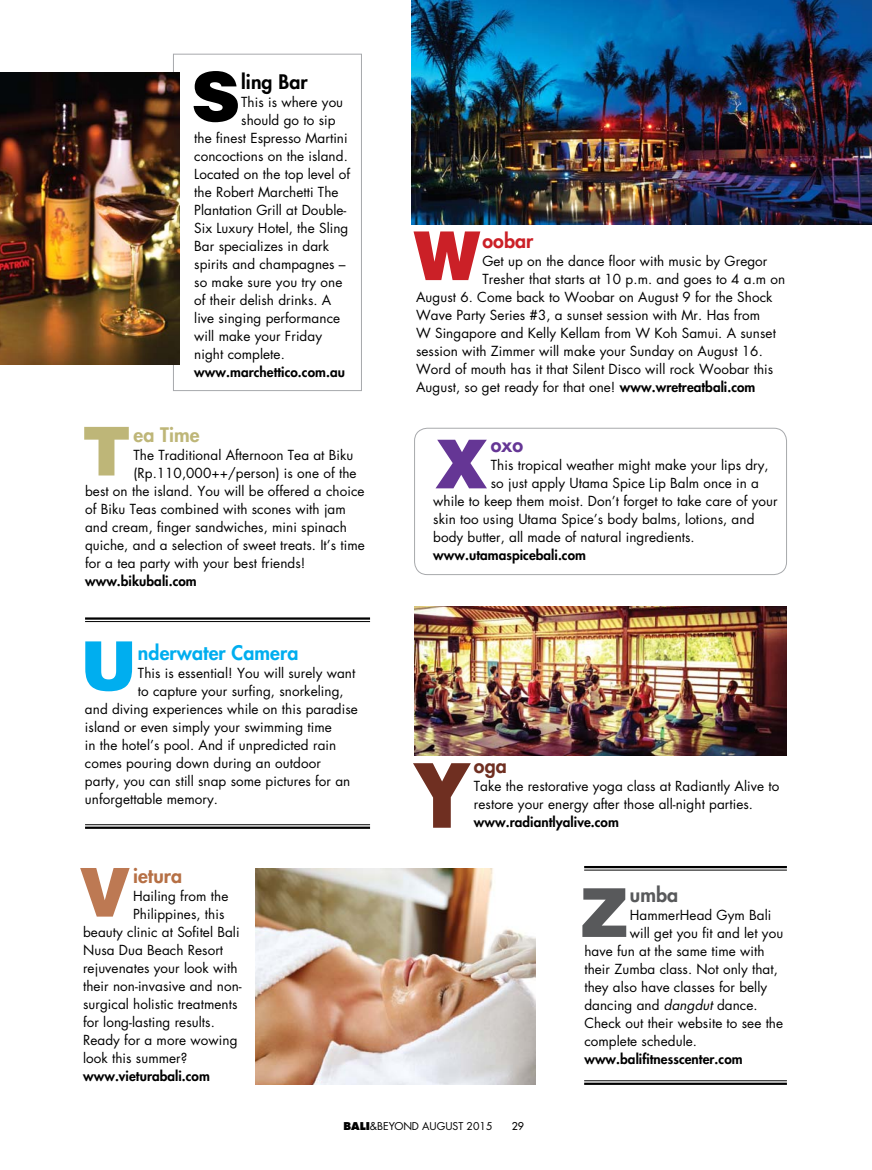
<style>
.page{position:relative;width:872px;height:1170px;background:#fff}
.page>*{position:absolute;margin:0;border:0;box-sizing:border-box;transform-origin:0 0}
.t1{font:900 67.5px "Helvetica LT";color:#000}
.t2{font:900 67.5px "Helvetica LT";color:#bd7953}
.t3{font:900 67.5px "Helvetica LT";color:#beb678}
.t4{font:900 67.5px "Helvetica LT";color:#58595b}
.t5{font:900 67.5px "Helvetica LT";color:#653695}
.t6{font:900 67.5px "Helvetica LT";color:#cb2027}
.t7{font:900 67.5px "Helvetica LT";color:#00aeef}
.t8{font:800 19.5px "Futura Std";letter-spacing:.005em;color:#00aeef}
.t9{font:800 19.5px "Futura Std";letter-spacing:.005em;color:#000}
.t10{font:800 19.5px "Futura Std";letter-spacing:.005em;color:#b67045}
.t11{font:800 19.5px "Futura Std";letter-spacing:.005em;color:#beb678}
.t12{font:800 19.5px "Futura Std";letter-spacing:.005em;color:#cb2027}
.t13{font:800 19.5px "Futura Std";color:#58595b}
.t14{font:800 19.5px "Futura Std";color:#653695}
.t15{font:800 19.5px "Futura Std";color:#6f2f21}
.t16{font:13.5px/18px "Futura Std";letter-spacing:.005em;color:#000}
.t17{font:800 13.5px "Futura Std";letter-spacing:.005em;color:#000}
.t18{font:10.5px "Futura Std";color:#000}
.t19{font:500 10.5px "Futura Std";color:#000}
.s1{font-weight:800}
.s2{font-style:italic}
</style>
<div class="page">
<div style="left:173px;top:54px;width:189px;height:337px;border:1px solid #a7a9ac"></div>
<img style="left:255px;top:868px;width:280px;height:216px">
<img style="left:0;top:72px;width:180px;height:292px">
<hr style="left:85px;top:617px;width:285px;height:2px;background:#000">
<hr style="left:85px;top:621px;width:285px;height:1px;background:#000">
<hr style="left:85px;top:826px;width:285px;height:2px;background:#000">
<hr style="left:85px;top:824px;width:285px;height:1px;background:#000">
<img style="left:412px;top:0;width:460px;height:224px">
<hr style="left:584px;top:865px;width:203px;height:3px;background:#000">
<hr style="left:584px;top:869px;width:203px;height:1px;background:#000">
<hr style="left:584px;top:1082px;width:203px;height:2px;background:#000">
<hr style="left:584px;top:1080px;width:203px;height:1px;background:#000">
<div style="left:414px;top:428px;width:373px;height:147px;border:1px solid #a7a9ac;border-radius:13px"></div>
<img style="left:414px;top:606px;width:373px;height:149px">
<svg style="left:413px;top:763px;width:58px;height:64px"></svg>
<h1 class="t1" style="left:191px;top:53px;width:50px">S</h1>
<h2 class="t9" style="left:241px;top:73px;width:68px">ling Bar</h2>
<p class="t16" style="left:241px;top:94px;width:103px">This is where you</p>
<p class="t16" style="left:241px;top:112px;width:96px">should go to sip</p>
<p class="t16" style="left:194px;top:130px;width:155px">the finest Espresso Martini</p>
<p class="t16" style="left:194px;top:148px;width:155px">concoctions on the island.</p>
<p class="t16" style="left:194px;top:166px;width:157px">Located on the top level of</p>
<p class="t16" style="left:194px;top:184px;width:146px">the Robert Marchetti The</p>
<p class="t16" style="left:194px;top:202px;width:154px">Plantation Grill at Double-</p>
<p class="t16" style="left:194px;top:220px;width:156px">Six Luxury Hotel, the Sling</p>
<p class="t16" style="left:194px;top:238px;width:136px">Bar specializes in dark</p>
<p class="t16" style="left:194px;top:256px;width:153px">spirits and champagnes –</p>
<p class="t16" style="left:194px;top:274px;width:150px">so make sure you try one</p>
<p class="t16" style="left:194px;top:292px;width:139px">of their delish drinks. A</p>
<p class="t16" style="left:194px;top:310px;width:147px">live singing performance</p>
<p class="t16" style="left:194px;top:328px;width:129px">will make your Friday</p>
<p class="t16" style="left:194px;top:346px;width:92px">night complete.</p>
<p class="t17" style="left:194px;top:366px;width:152px">www.marchettico.com.au</p>
<h1 class="t3" style="left:82px;top:407px;width:50px">T</h1>
<h2 class="t11" style="left:133px;top:426px;width:68px">ea Time</h2>
<p class="t16" style="left:133px;top:447px;width:221px">The Traditional Afternoon Tea at Biku</p>
<p class="t16" style="left:133px;top:465px;width:225px">(Rp.110,000++/person) is one of the</p>
<p class="t16" style="left:85px;top:483px;width:281px">best on the island. You will be offered a choice</p>
<p class="t16" style="left:85px;top:501px;width:262px">of Biku Teas combined with scones with jam</p>
<p class="t16" style="left:85px;top:519px;width:263px">and cream, finger sandwiches, mini spinach</p>
<p class="t16" style="left:85px;top:537px;width:281px">quiche, and a selection of sweet treats. It’s time</p>
<p class="t16" style="left:85px;top:555px;width:222px">for a tea party with your best friends!</p>
<p class="t17" style="left:85px;top:575px;width:113px">www.bikubali.com</p>
<h1 class="t7" style="left:81px;top:621px;width:58px">U</h1>
<h2 class="t8" style="left:138px;top:643px;width:162px">nderwater Camera</h2>
<p class="t16" style="left:138px;top:664px;width:219px">This is essential! You will surely want</p>
<p class="t16" style="left:138px;top:682px;width:207px">to capture your surfing, snorkeling,</p>
<p class="t16" style="left:85px;top:700px;width:274px">and diving experiences while on this paradise</p>
<p class="t16" style="left:85px;top:718px;width:248px">island or even simply your swimming time</p>
<p class="t16" style="left:85px;top:736px;width:253px">in the hotel’s pool. And if unpredicted rain</p>
<p class="t16" style="left:85px;top:754px;width:237px">comes pouring down during an outdoor</p>
<p class="t16" style="left:85px;top:772px;width:267px">party, you can still snap some pictures for an</p>
<p class="t16" style="left:85px;top:790px;width:135px">unforgettable memory.</p>
<h1 class="t2" style="left:79px;top:848px;width:54px">V</h1>
<h2 class="t10" style="left:133px;top:867px;width:51px">ietura</h2>
<p class="t16" style="left:133px;top:888px;width:97px">Hailing from the</p>
<p class="t16" style="left:133px;top:906px;width:93px">Philippines, this</p>
<p class="t16" style="left:83px;top:924px;width:158px">beauty clinic at Sofitel Bali</p>
<p class="t16" style="left:83px;top:942px;width:142px">Nusa Dua Beach Resort</p>
<p class="t16" style="left:83px;top:960px;width:156px">rejuvenates your look with</p>
<p class="t16" style="left:83px;top:978px;width:160px">their non-invasive and non-</p>
<p class="t16" style="left:83px;top:996px;width:156px">surgical holistic treatments</p>
<p class="t16" style="left:83px;top:1014px;width:133px">for long-lasting results.</p>
<p class="t16" style="left:83px;top:1032px;width:156px">Ready for a more wowing</p>
<p class="t16" style="left:83px;top:1050px;width:106px">look this summer?</p>
<p class="t17" style="left:83px;top:1070px;width:128px">www.vieturabali.com</p>
<h1 class="t6" style="left:413px;top:212px;width:69px">W</h1>
<h2 class="t12" style="left:482px;top:232px;width:52px">oobar</h2>
<p class="t16" style="left:482px;top:253px;width:286px">Get up on the dance floor with music by Gregor</p>
<p class="t16" style="left:482px;top:271px;width:304px">Tresher that starts at 10 p.m. and goes to 4 a.m on</p>
<p class="t16" style="left:416px;top:289px;width:358px">August 6. Come back to Woobar on August 9 for the Shock</p>
<p class="t16" style="left:416px;top:307px;width:346px">Wave Party Series #3, a sunset session with Mr. Has from</p>
<p class="t16" style="left:416px;top:325px;width:361px">W Singapore and Kelly Kellam from W Koh Samui. A sunset</p>
<p class="t16" style="left:416px;top:343px;width:348px">session with Zimmer will make your Sunday on August 16.</p>
<p class="t16" style="left:416px;top:361px;width:359px">Word of mouth has it that Silent Disco will rock Woobar this</p>
<p class="t16" style="left:416px;top:379px;width:341px">August, so get ready for that one! <span class="s1">www.wretreatbali.com</span></p>
<h1 class="t5" style="left:435px;top:420px;width:54px">X</h1>
<h2 class="t14" style="left:491px;top:436px;width:34px">oxo</h2>
<p class="t16" style="left:491px;top:457px;width:279px">This tropical weather might make your lips dry,</p>
<p class="t16" style="left:491px;top:475px;width:270px">so just apply Utama Spice Lip Balm once in a</p>
<p class="t16" style="left:433px;top:493px;width:346px">while to keep them moist. Don’t forget to take care of your</p>
<p class="t16" style="left:433px;top:511px;width:323px">skin too using Utama Spice’s body balms, lotions, and</p>
<p class="t16" style="left:433px;top:529px;width:263px">body butter, all made of natural ingredients.</p>
<p class="t17" style="left:433px;top:549px;width:154px">www.utamaspicebali.com</p>
<h2 class="t15" style="left:474px;top:756px;width:34px">oga</h2>
<p class="t16" style="left:474px;top:778px;width:307px">Take the restorative yoga class at Radiantly Alive to restore your energy after those all-night parties.</p>
<p class="t17" style="left:474px;top:815px;width:146px">www.radiantlyalive.com</p>
<h2 class="t13" style="left:630px;top:885px;width:50px">umba</h2>
<p class="t16" style="left:630px;top:907px;width:143px">HammerHead Gym Bali</p>
<p class="t16" style="left:630px;top:925px;width:155px">will get you fit and let you</p>
<p class="t16" style="left:584px;top:943px;width:182px">have fun at the same time with</p>
<p class="t16" style="left:584px;top:961px;width:195px">their Zumba class. Not only that,</p>
<p class="t16" style="left:584px;top:979px;width:184px">they also have classes for belly</p>
<p class="t16" style="left:584px;top:997px;width:175px">dancing and <span class="s2">dangdut</span> dance.</p>
<p class="t16" style="left:584px;top:1015px;width:200px">Check out their website to see the</p>
<p class="t16" style="left:584px;top:1033px;width:114px">complete schedule.</p>
<p class="t17" style="left:584px;top:1052px;width:160px">www.balifitnesscenter.com</p>
<h1 class="t4" style="left:580px;top:868px;width:50px">Z</h1>
<p class="t18" style="left:343px;top:1120px;width:150px"><span class="s1">BALI</span>&amp;BEYOND AUGUST 2015</p>
<p class="t19" style="left:512px;top:1120px;width:14px">29</p>
</div>
